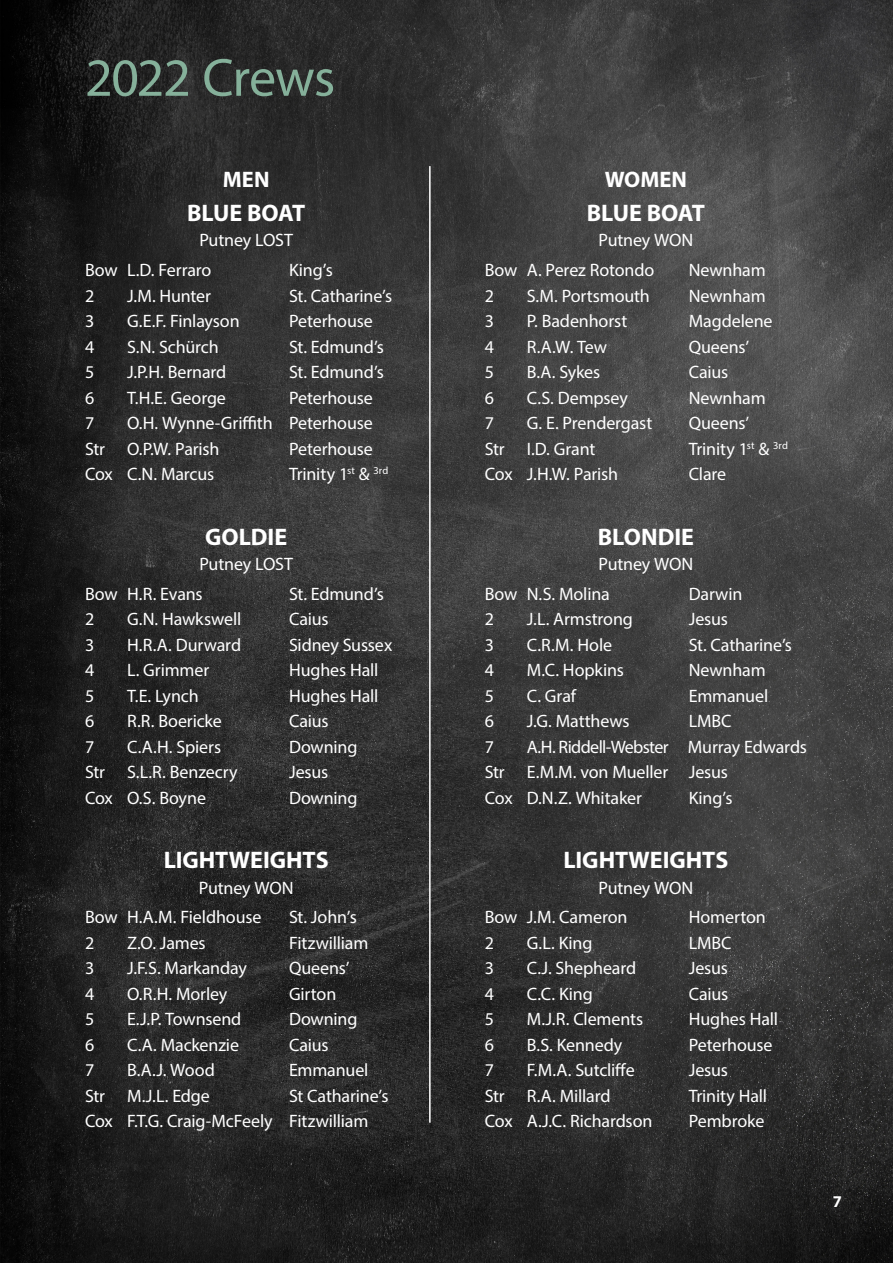
<style>
.page{position:relative;width:893px;height:1263px;background:#fff}
.page>*{position:absolute;margin:0;border:0;box-sizing:border-box;transform-origin:0 0}
.t1{font:54px "Myriad Pro";letter-spacing:-.02em;color:#85b09a}
.t2{font:700 24px "Myriad Pro";color:#fff}
.t3{font:700 22.5px "Myriad Pro";color:#fff}
.t4{font:18px/25.5px "Myriad Pro";letter-spacing:-.01em;color:#fff}
.t5{font:700 16.5px "Myriad Pro";color:#fff}
</style>
<div class="page">
<img style="left:1px;top:0;width:892px;height:1263px">
<hr style="left:429px;top:166px;width:2px;height:957px;background:#fff">
<p class="t1" style="left:85px;top:44px;width:252px">2022 Crews</p>
<p class="t3" style="left:223px;top:165px;width:48px">MEN</p>
<p class="t2" style="left:187px;top:197px;width:120px">BLUE BOAT</p>
<p class="t4" style="left:199px;top:227px;width:95px">Putney LOST</p>
<p class="t4" style="left:85px;top:257px;width:128px">Bow L.D. Ferraro</p>
<p class="t4" style="left:289px;top:257px;width:45px">King’s</p>
<p class="t4" style="left:85px;top:283px;width:11px">2</p>
<p class="t4" style="left:127px;top:283px;width:86px">J.M. Hunter</p>
<p class="t4" style="left:289px;top:283px;width:105px">St. Catharine’s</p>
<p class="t4" style="left:85px;top:308px;width:11px">3</p>
<p class="t4" style="left:127px;top:308px;width:114px">G.E.F. Finlayson</p>
<p class="t4" style="left:289px;top:308px;width:85px">Peterhouse</p>
<p class="t4" style="left:85px;top:334px;width:11px">4</p>
<p class="t4" style="left:127px;top:334px;width:93px">S.N. Schürch</p>
<p class="t4" style="left:289px;top:334px;width:97px">St. Edmund’s</p>
<p class="t4" style="left:85px;top:359px;width:11px">5</p>
<p class="t4" style="left:127px;top:359px;width:101px">J.P.H. Bernard</p>
<p class="t4" style="left:289px;top:359px;width:97px">St. Edmund’s</p>
<p class="t4" style="left:85px;top:385px;width:11px">6</p>
<p class="t4" style="left:127px;top:385px;width:100px">T.H.E. George</p>
<p class="t4" style="left:289px;top:385px;width:85px">Peterhouse</p>
<p class="t4" style="left:85px;top:410px;width:11px">7</p>
<p class="t4" style="left:127px;top:410px;width:247px">O.H. Wynne-Griffith Peterhouse</p>
<p class="t4" style="left:85px;top:436px;width:136px">Str O.P.W. Parish</p>
<p class="t4" style="left:289px;top:436px;width:85px">Peterhouse</p>
<p class="t4" style="left:85px;top:461px;width:131px">Cox C.N. Marcus</p>
<p class="t4" style="left:289px;top:461px;width:101px">Trinity 1<sup>st</sup> &amp; <sup>3rd</sup></p>
<p class="t2" style="left:205px;top:521px;width:83px">GOLDIE</p>
<p class="t4" style="left:199px;top:551px;width:95px">Putney LOST</p>
<p class="t4" style="left:85px;top:581px;width:119px">Bow H.R. Evans</p>
<p class="t4" style="left:289px;top:581px;width:97px">St. Edmund’s</p>
<p class="t4" style="left:85px;top:606px;width:11px">2</p>
<p class="t4" style="left:127px;top:606px;width:116px">G.N. Hawkswell</p>
<p class="t4" style="left:289px;top:606px;width:41px">Caius</p>
<p class="t4" style="left:85px;top:632px;width:11px">3</p>
<p class="t4" style="left:127px;top:632px;width:116px">H.R.A. Durward</p>
<p class="t4" style="left:289px;top:632px;width:105px">Sidney Sussex</p>
<p class="t4" style="left:85px;top:657px;width:11px">4</p>
<p class="t4" style="left:127px;top:657px;width:84px">L. Grimmer</p>
<p class="t4" style="left:289px;top:657px;width:91px">Hughes Hall</p>
<p class="t4" style="left:85px;top:683px;width:11px">5</p>
<p class="t4" style="left:127px;top:683px;width:73px">T.E. Lynch</p>
<p class="t4" style="left:289px;top:683px;width:91px">Hughes Hall</p>
<p class="t4" style="left:85px;top:708px;width:11px">6</p>
<p class="t4" style="left:127px;top:708px;width:96px">R.R. Boericke</p>
<p class="t4" style="left:289px;top:708px;width:41px">Caius</p>
<p class="t4" style="left:85px;top:734px;width:11px">7</p>
<p class="t4" style="left:127px;top:734px;width:96px">C.A.H. Spiers</p>
<p class="t4" style="left:289px;top:734px;width:70px">Downing</p>
<p class="t4" style="left:85px;top:759px;width:154px">Str S.L.R. Benzecry</p>
<p class="t4" style="left:289px;top:759px;width:41px">Jesus</p>
<p class="t4" style="left:85px;top:785px;width:122px">Cox O.S. Boyne</p>
<p class="t4" style="left:289px;top:785px;width:70px">Downing</p>
<p class="t2" style="left:164px;top:844px;width:166px">LIGHTWEIGHTS</p>
<p class="t4" style="left:199px;top:874px;width:96px">Putney WON</p>
<p class="t4" style="left:85px;top:904px;width:178px">Bow H.A.M. Fieldhouse</p>
<p class="t4" style="left:289px;top:904px;width:69px">St. John’s</p>
<p class="t4" style="left:85px;top:930px;width:11px">2</p>
<p class="t4" style="left:127px;top:930px;width:80px">Z.O. James</p>
<p class="t4" style="left:289px;top:930px;width:81px">Fitzwilliam</p>
<p class="t4" style="left:85px;top:955px;width:11px">3</p>
<p class="t4" style="left:127px;top:955px;width:121px">J.F.S. Markanday</p>
<p class="t4" style="left:289px;top:955px;width:62px">Queens’</p>
<p class="t4" style="left:85px;top:981px;width:11px">4</p>
<p class="t4" style="left:127px;top:981px;width:102px">O.R.H. Morley</p>
<p class="t4" style="left:289px;top:981px;width:49px">Girton</p>
<p class="t4" style="left:85px;top:1006px;width:11px">5</p>
<p class="t4" style="left:127px;top:1006px;width:116px">E.J.P. Townsend</p>
<p class="t4" style="left:289px;top:1006px;width:70px">Downing</p>
<p class="t4" style="left:85px;top:1032px;width:11px">6</p>
<p class="t4" style="left:127px;top:1032px;width:113px">C.A. Mackenzie</p>
<p class="t4" style="left:289px;top:1032px;width:41px">Caius</p>
<p class="t4" style="left:85px;top:1057px;width:11px">7</p>
<p class="t4" style="left:127px;top:1057px;width:89px">B.A.J. Wood</p>
<p class="t4" style="left:289px;top:1057px;width:81px">Emmanuel</p>
<p class="t4" style="left:85px;top:1083px;width:126px">Str M.J.L. Edge</p>
<p class="t4" style="left:289px;top:1083px;width:101px">St Catharine’s</p>
<p class="t4" style="left:85px;top:1108px;width:285px">Cox F.T.G. Craig-McFeely Fitzwilliam</p>
<p class="t3" style="left:605px;top:165px;width:84px">WOMEN</p>
<p class="t2" style="left:587px;top:197px;width:120px">BLUE BOAT</p>
<p class="t4" style="left:598px;top:227px;width:96px">Putney WON</p>
<p class="t4" style="left:485px;top:257px;width:171px">Bow A. Perez Rotondo</p>
<p class="t4" style="left:689px;top:257px;width:78px">Newnham</p>
<p class="t4" style="left:485px;top:283px;width:11px">2</p>
<p class="t4" style="left:527px;top:283px;width:125px">S.M. Portsmouth</p>
<p class="t4" style="left:689px;top:283px;width:78px">Newnham</p>
<p class="t4" style="left:485px;top:308px;width:11px">3</p>
<p class="t4" style="left:527px;top:308px;width:102px">P. Badenhorst</p>
<p class="t4" style="left:689px;top:308px;width:85px">Magdelene</p>
<p class="t4" style="left:485px;top:334px;width:11px">4</p>
<p class="t4" style="left:527px;top:334px;width:82px">R.A.W. Tew</p>
<p class="t4" style="left:689px;top:334px;width:62px">Queens’</p>
<p class="t4" style="left:485px;top:359px;width:11px">5</p>
<p class="t4" style="left:527px;top:359px;width:75px">B.A. Sykes</p>
<p class="t4" style="left:689px;top:359px;width:41px">Caius</p>
<p class="t4" style="left:485px;top:385px;width:11px">6</p>
<p class="t4" style="left:527px;top:385px;width:103px">C.S. Dempsey</p>
<p class="t4" style="left:689px;top:385px;width:78px">Newnham</p>
<p class="t4" style="left:485px;top:410px;width:11px">7</p>
<p class="t4" style="left:527px;top:410px;width:127px">G. E. Prendergast</p>
<p class="t4" style="left:689px;top:410px;width:62px">Queens’</p>
<p class="t4" style="left:485px;top:436px;width:112px">Str I.D. Grant</p>
<p class="t4" style="left:689px;top:436px;width:101px">Trinity 1<sup>st</sup> &amp; <sup>3rd</sup></p>
<p class="t4" style="left:485px;top:461px;width:135px">Cox J.H.W. Parish</p>
<p class="t4" style="left:689px;top:461px;width:39px">Clare</p>
<p class="t2" style="left:598px;top:521px;width:98px">BLONDIE</p>
<p class="t4" style="left:598px;top:551px;width:96px">Putney WON</p>
<p class="t4" style="left:485px;top:581px;width:127px">Bow N.S. Molina</p>
<p class="t4" style="left:689px;top:581px;width:55px">Darwin</p>
<p class="t4" style="left:485px;top:606px;width:11px">2</p>
<p class="t4" style="left:527px;top:606px;width:108px">J.L. Armstrong</p>
<p class="t4" style="left:689px;top:606px;width:41px">Jesus</p>
<p class="t4" style="left:485px;top:632px;width:11px">3</p>
<p class="t4" style="left:527px;top:632px;width:87px">C.R.M. Hole</p>
<p class="t4" style="left:689px;top:632px;width:105px">St. Catharine’s</p>
<p class="t4" style="left:485px;top:657px;width:11px">4</p>
<p class="t4" style="left:527px;top:657px;width:99px">M.C. Hopkins</p>
<p class="t4" style="left:689px;top:657px;width:78px">Newnham</p>
<p class="t4" style="left:485px;top:683px;width:11px">5</p>
<p class="t4" style="left:527px;top:683px;width:51px">C. Graf</p>
<p class="t4" style="left:689px;top:683px;width:81px">Emmanuel</p>
<p class="t4" style="left:485px;top:708px;width:11px">6</p>
<p class="t4" style="left:527px;top:708px;width:104px">J.G. Matthews</p>
<p class="t4" style="left:689px;top:708px;width:44px">LMBC</p>
<p class="t4" style="left:485px;top:734px;width:11px">7</p>
<p class="t4" style="left:485px;top:734px;width:324px;text-indent:42px">A.H. Riddell-Webster Murray Edwards<br>Str E.M.M. von Mueller Jesus<br>Cox D.N.Z. Whitaker</p>
<p class="t4" style="left:689px;top:785px;width:45px">King’s</p>
<p class="t2" style="left:563px;top:844px;width:166px">LIGHTWEIGHTS</p>
<p class="t4" style="left:598px;top:874px;width:96px">Putney WON</p>
<p class="t4" style="left:485px;top:904px;width:144px">Bow J.M. Cameron</p>
<p class="t4" style="left:689px;top:904px;width:79px">Homerton</p>
<p class="t4" style="left:485px;top:930px;width:11px">2</p>
<p class="t4" style="left:527px;top:930px;width:67px">G.L. King</p>
<p class="t4" style="left:689px;top:930px;width:44px">LMBC</p>
<p class="t4" style="left:485px;top:955px;width:11px">3</p>
<p class="t4" style="left:527px;top:955px;width:111px">C.J. Shepheard</p>
<p class="t4" style="left:689px;top:955px;width:41px">Jesus</p>
<p class="t4" style="left:485px;top:981px;width:11px">4</p>
<p class="t4" style="left:527px;top:981px;width:68px">C.C. King</p>
<p class="t4" style="left:689px;top:981px;width:41px">Caius</p>
<p class="t4" style="left:485px;top:1006px;width:11px">5</p>
<p class="t4" style="left:527px;top:1006px;width:118px">M.J.R. Clements</p>
<p class="t4" style="left:689px;top:1006px;width:91px">Hughes Hall</p>
<p class="t4" style="left:485px;top:1032px;width:11px">6</p>
<p class="t4" style="left:527px;top:1032px;width:97px">B.S. Kennedy</p>
<p class="t4" style="left:689px;top:1032px;width:85px">Peterhouse</p>
<p class="t4" style="left:485px;top:1057px;width:11px">7</p>
<p class="t4" style="left:527px;top:1057px;width:109px">F.M.A. Sutcliffe</p>
<p class="t4" style="left:689px;top:1057px;width:41px">Jesus</p>
<p class="t4" style="left:485px;top:1083px;width:127px">Str R.A. Millard</p>
<p class="t4" style="left:689px;top:1083px;width:80px">Trinity Hall</p>
<p class="t4" style="left:485px;top:1108px;width:169px">Cox A.J.C. Richardson</p>
<p class="t4" style="left:689px;top:1108px;width:77px">Pembroke</p>
<p class="t5" style="left:833px;top:1191px;width:11px">7</p>
</div>
